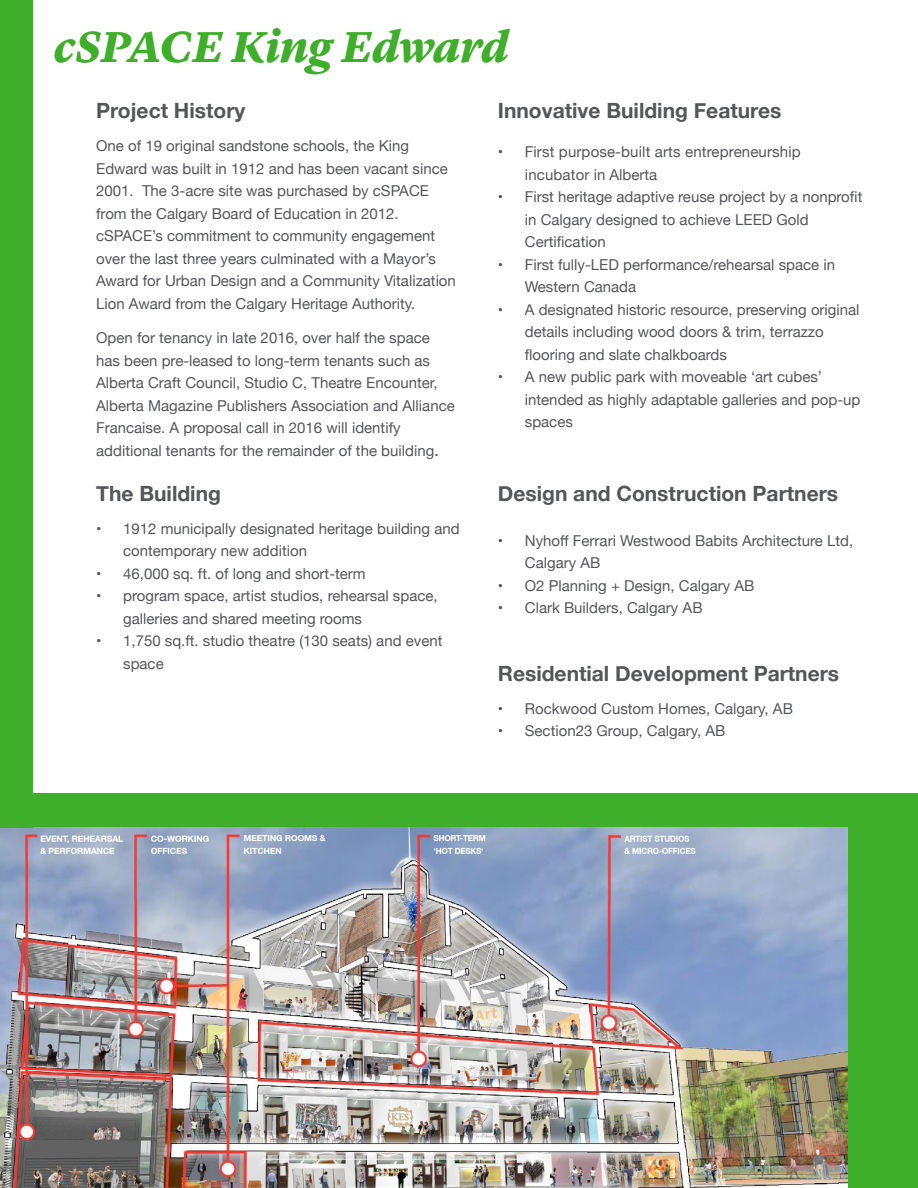
<style>
.page{position:relative;width:918px;height:1188px;background:#fff}
.page>*{position:absolute;margin:0;border:0;box-sizing:border-box;transform-origin:0 0}
.t1{font:italic 900 45px "Lyon Text";letter-spacing:-.01em;color:#3fae2a}
.t2{font:700 21px "Helvetica Neue";color:#55565a}
.t3{font:15px/22.5px "Helvetica Neue";color:#55565a}
.s1{font-size:18px}
</style>
<div class="page">
<img style="left:0;top:826px;width:849px;height:362px">
<div style="left:0;top:0;width:32px;height:827px;background:#3fae2a"></div>
<div style="left:849px;top:821px;width:69px;height:367px;background:#3fae2a"></div>
<div style="left:0;top:793px;width:918px;height:33px;background:#3fae2a"></div>
<h1 class="t1" style="left:54px;top:12px;width:457px">cSPACE King Edward</h1>
<h2 class="t2" style="left:498px;top:95px;width:285px">Innovative Building Features</h2>
<p class="t3" style="left:525px;top:142px;width:277px;text-indent:-27px">• First purpose-built arts entrepreneurship incubator in Alberta</p>
<p class="t3" style="left:525px;top:187px;width:339px;text-indent:-27px">• First heritage adaptive reuse project by a nonprofit in Calgary designed to achieve LEED Gold<br>Certification</p>
<p class="t3" style="left:525px;top:254px;width:312px;text-indent:-27px">• First fully-LED performance/rehearsal space in<br>Western Canada</p>
<p class="t3" style="left:525px;top:299px;width:336px;text-indent:-27px">• A designated historic resource, preserving original details including wood doors &amp; trim, terrazzo flooring and slate chalkboards</p>
<p class="t3" style="left:525px;top:367px;width:337px;text-indent:-27px">• A new public park with moveable ‘art cubes’ intended as highly adaptable galleries and pop-up spaces</p>
<h2 class="t2" style="left:96px;top:94px;width:151px">Project History</h2>
<p class="t3" style="left:96px;top:135px;width:361px">One of 19 original sandstone schools, the King Edward was built in 1912 and has been vacant since 2001. The 3-acre site was purchased by cSPACE from the Calgary Board of Education in 2012. cSPACE’s commitment to community engagement over the last three years culminated with a Mayor’s Award for Urban Design and a Community Vitalization Lion Award from the Calgary Heritage Authority.</p>
<p class="t3" style="left:96px;top:327px;width:360px">Open for tenancy in late 2016, over half the space has been pre-leased to long-term tenants such as Alberta Craft Council, Studio C, Theatre Encounter, Alberta Magazine Publishers Association and Alliance Francaise. A proposal call in 2016 will identify additional tenants for the remainder of the building<span class="s1">.</span></p>
<h2 class="t2" style="left:96px;top:477px;width:126px">The Building</h2>
<p class="t3" style="left:123px;top:518px;width:338px;text-indent:-27px">• 1912 municipally designated heritage building and contemporary new addition</p>
<p class="t3" style="left:96px;top:563px;width:271px">• 46,000 sq. ft. of long and short-term</p>
<p class="t3" style="left:123px;top:585px;width:316px;text-indent:-27px">• program space, artist studios, rehearsal space, galleries and shared meeting rooms</p>
<p class="t3" style="left:123px;top:630px;width:321px;text-indent:-27px">• 1,750 sq.ft. studio theatre (130 seats) and event space</p>
<h2 class="t2" style="left:498px;top:477px;width:342px">Design and Construction Partners</h2>
<p class="t3" style="left:525px;top:530px;width:330px;text-indent:-27px">• Nyhoff Ferrari Westwood Babits Architecture Ltd,<br>Calgary AB</p>
<p class="t3" style="left:498px;top:575px;width:258px">• O2 Planning + Design, Calgary AB</p>
<p class="t3" style="left:498px;top:598px;width:206px">• Clark Builders, Calgary AB</p>
<h2 class="t2" style="left:498px;top:657px;width:343px">Residential Development Partners</h2>
<p class="t3" style="left:498px;top:698px;width:297px">• Rockwood Custom Homes, Calgary, AB</p>
<p class="t3" style="left:498px;top:721px;width:229px">• Section23 Group, Calgary, AB</p>
</div>
